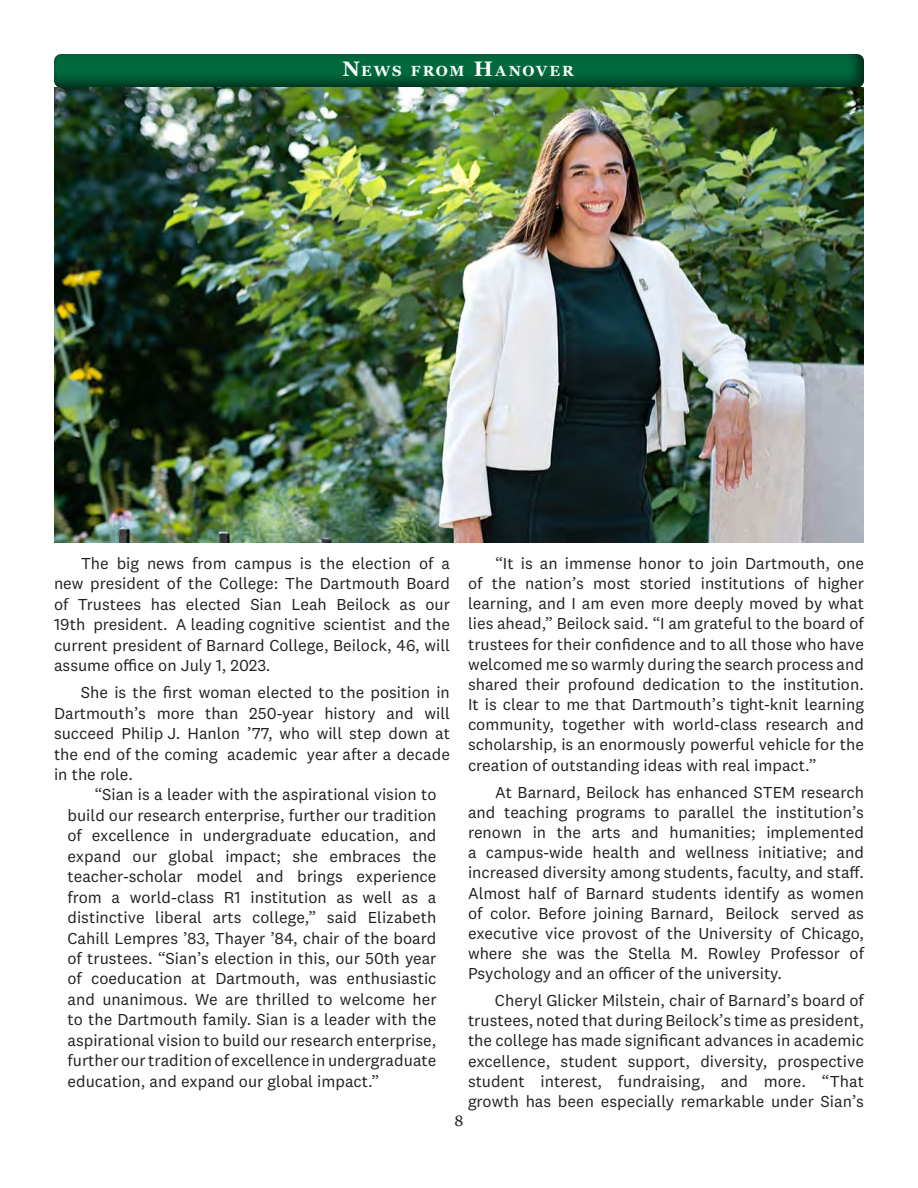
<style>
.page{position:relative;width:918px;height:1188px;background:#fff}
.page>*{position:absolute;margin:0;border:0;box-sizing:border-box;transform-origin:0 0}
.t1{font:16.5px/20.4px "National 2";color:#231f20;text-align:justify}
.t2{font:15px "Georgia";color:#231f20}
.t3{font:700 14.7px "Georgia";letter-spacing:.13em;color:#fff}
.s1{font-size:21px}
</style>
<div class="page">
<div style="left:53px;top:53px;width:811px;height:36px;background:#231f20;opacity:.75"></div>
<img style="left:54px;top:88px;width:810px;height:455px">
<p class="t3" style="left:343px;top:60px;width:233px"><span class="s1">N</span>EWS FROM <span class="s1">H</span>ANOVER</p>
<p class="t1" style="left:54px;top:553px;width:398px;text-indent:27px">The big news from campus is the election of a new president of the College: The Dartmouth Board of Trustees has elected Sian Leah Beilock as our 19th president. A leading cognitive scientist and the current president of Barnard College, Beilock, 46, will assume office on July 1, 2023.</p>
<p class="t1" style="left:54px;top:682px;width:398px;text-indent:27px">She is the first woman elected to the position in Dartmouth’s more than 250-year history and will succeed Philip J. Hanlon ’77, who will step down at the end of the coming academic year after a decade in the role.</p>
<p class="t1" style="left:68px;top:784px;width:371px;text-indent:27px">“Sian is a leader with the aspirational vision to build our research enterprise, further our tradition of excellence in undergraduate education, and expand our global impact; she embraces the teacher-scholar model and brings experience from a world-class R1 institution as well as a distinctive liberal arts college,” said Elizabeth Cahill Lempres ’83, Thayer ’84, chair of the board of trustees. “Sian’s election in this, our 50th year of coeducation at Dartmouth, was enthusiastic and unanimous. We are thrilled to welcome her to the Dartmouth family. Sian is a leader with the aspirational vision to build our research enterprise, further our tradition of excellence in undergraduate education, and expand our global impact.”</p>
<p class="t1" style="left:468px;top:553px;width:398px;text-indent:27px">“It is an immense honor to join Dartmouth, one of the nation’s most storied institutions of higher learning, and I am even more deeply moved by what lies ahead,” Beilock said. “I am grateful to the board of trustees for their confidence and to all those who have welcomed me so warmly during the search process and shared their profound dedication to the institution.<br>It is clear to me that Dartmouth’s tight-knit learning community, together with world-class research and scholarship, is an enormously powerful vehicle for the creation of outstanding ideas with real impact.”</p>
<p class="t1" style="left:468px;top:782px;width:398px;text-indent:27px">At Barnard, Beilock has enhanced STEM research and teaching programs to parallel the institution’s renown in the arts and humanities; implemented a campus-wide health and wellness initiative; and increased diversity among students, faculty, and staff.<br>Almost half of Barnard students identify as women of color. Before joining Barnard, Beilock served as executive vice provost of the University of Chicago, where she was the Stella M. Rowley Professor of Psychology and an officer of the university.</p>
<p class="t1" style="left:468px;top:990px;width:398px;text-indent:27px">Cheryl Glicker Milstein, chair of Barnard’s board of trustees, noted that during Beilock’s time as president, the college has made significant advances in academic excellence, student support, diversity, prospective student interest, fundraising, and more. “That growth has been especially remarkable under Sian’s</p>
<p class="t2" style="left:455px;top:1110px;width:10px">8</p>
</div>
